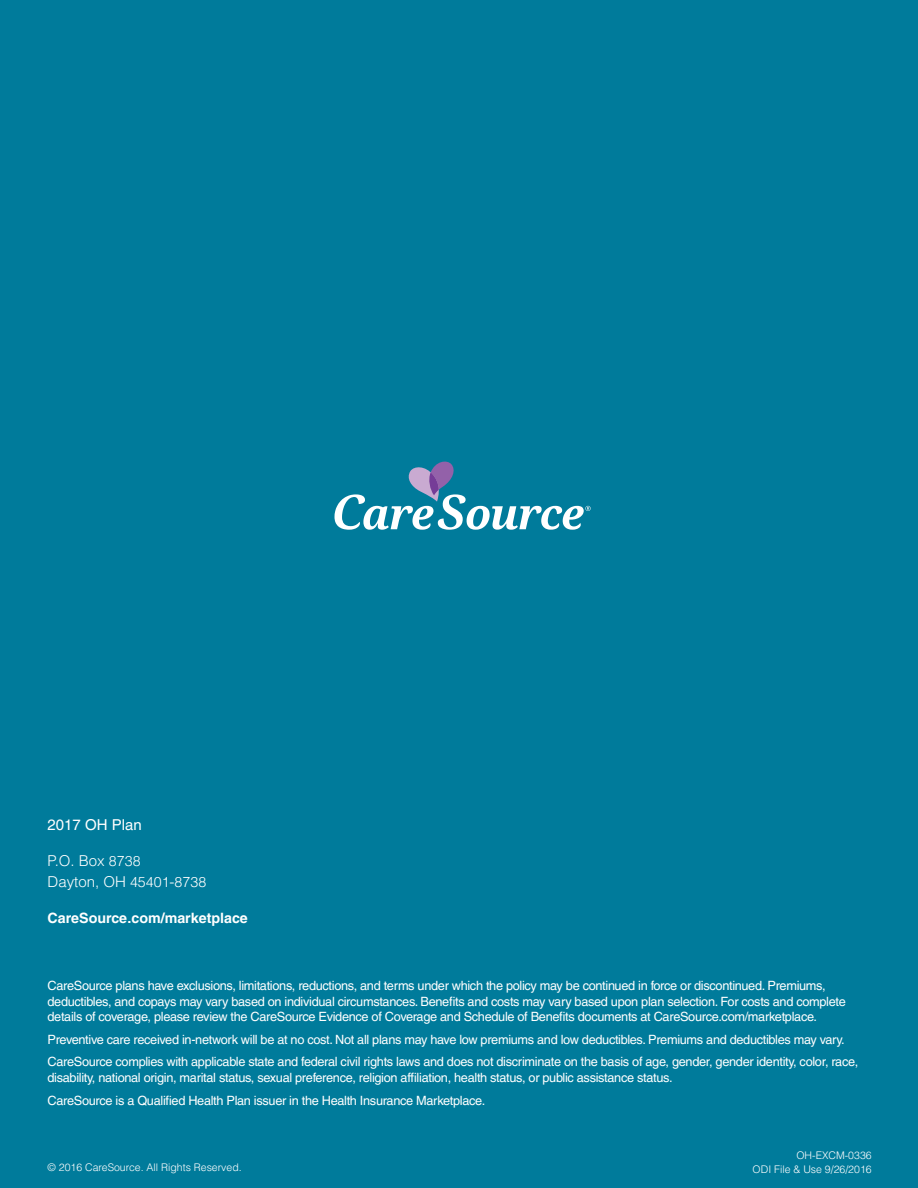
<style>
.page{position:relative;width:918px;height:1188px;background:#007b9b}
.page>*{position:absolute;margin:0;border:0;box-sizing:border-box;transform-origin:0 0}
.t1{font:300 15px/21px "Helvetica LT Pro";color:#fff}
.t2{font:15px "Helvetica LT Pro";color:#fff}
.t3{font:700 14.25px "Helvetica LT Pro";color:#fff}
.t4{font:12.75px/15.8px "Helvetica LT Pro";letter-spacing:-.025em;color:#fff}
.t5{font:300 10.5px "Helvetica LT Pro";color:#fff}
.s1{font-size:14.25px}
</style>
<div class="page">
<svg style="left:335px;top:462px;width:256px;height:68px"></svg>
<p class="t2" style="left:48px;top:816px;width:96px">2017 OH Plan</p>
<p class="t1" style="left:48px;top:850px;width:160px">P.O. Box <span class="s1">8738<br></span>Dayton, OH <span class="s1">45401</span>-<span class="s1">8738</span></p>
<p class="t3" style="left:48px;top:910px;width:202px">CareSource.com/marketplace</p>
<p class="t4" style="left:48px;top:977px;width:800px">CareSource plans have exclusions, limitations, reductions, and terms under which the policy may be continued in force or discontinued. Premiums, deductibles, and copays may vary based on individual circumstances. Benefits and costs may vary based upon plan selection. For costs and complete details of coverage, please review the CareSource Evidence of Coverage and Schedule of Benefits documents at CareSource.com/marketplace.</p>
<p class="t4" style="left:48px;top:1028px;width:812px;line-height:22.5px">Preventive care received in-network will be at no cost. Not all plans may have low premiums and low deductibles. Premiums and deductibles may vary.<br>CareSource complies with applicable state and federal civil rights laws and does not discriminate on the basis of age, gender, gender identity, color, race,</p>
<p class="t4" style="left:48px;top:1066px;width:627px;line-height:22.5px">disability, national origin, marital status, sexual preference, religion affiliation, health status, or public assistance status.<br>CareSource is a Qualified Health Plan issuer in the Health Insurance Marketplace.</p>
<p class="t5" style="left:796px;top:1149px;width:77px">OH-EXCM-0336</p>
<p class="t5" style="left:48px;top:1161px;width:196px">© 2016 CareSource. All Rights Reserved.</p>
<p class="t5" style="left:753px;top:1162px;width:121px">ODI File &amp; Use 9/26/2016</p>
</div>
